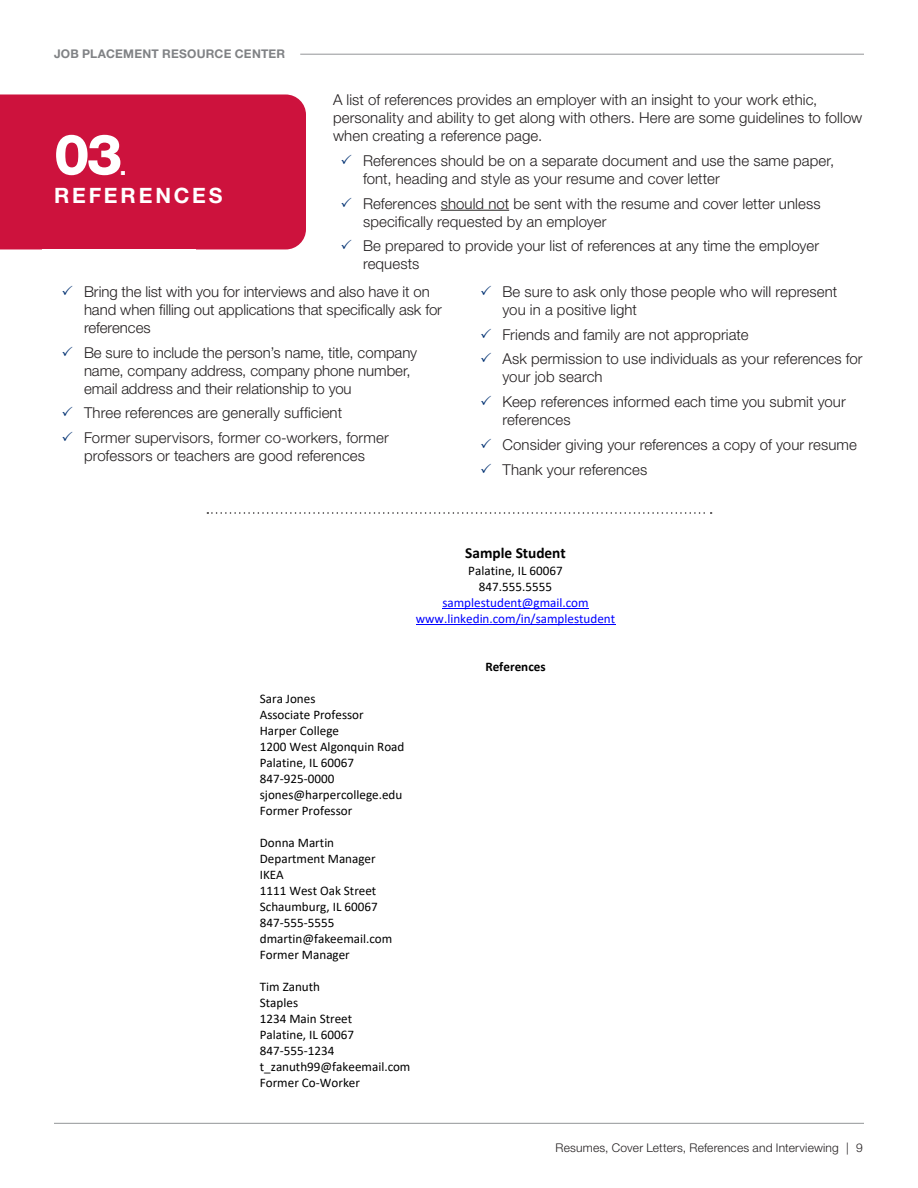
<style>
.page{position:relative;width:918px;height:1188px;background:#fff}
.page>*{position:absolute;margin:0;border:0;box-sizing:border-box;transform-origin:0 0}
.t1{font:800 56.55px "Helvetica Neue LT Std";color:#fff}
.t2{font:700 21.15px/28.2px "Helvetica Neue LT Std";letter-spacing:.13em;color:#fff}
.t3{font:700 15.3px "Calibri";color:#000}
.t4{font:300 15px/18px "Helvetica Neue LT Std";letter-spacing:.005em;color:#231f20}
.t5{font:13.05px/16px "Calibri";color:#000}
.t6{font:13.05px/16px "Calibri";color:#00f;text-align:center}
.t7{font:700 13.05px "Calibri";color:#000}
.t8{font:300 12px "Helvetica Neue LT Std";letter-spacing:.015em;color:#231f20}
.t9{font:700 12px "Helvetica Neue LT Std";letter-spacing:.015em;color:#808285}
.s1{color:#053474}
.s2{font-weight:800}
.s3{color:#000}
</style>
<div class="page">
<div style="left:0;top:94px;width:306px;height:155px;background:#cd123d"></div>
<hr style="left:442px;top:608px;width:147px;height:1px;background:#00f">
<hr style="left:416px;top:624px;width:199px;height:1px;background:#00f">
<hr style="left:54px;top:1123px;width:810px;height:1px;background:#939598">
<hr style="left:300px;top:54px;width:564px;height:1px;background:#939598">
<hr style="left:441px;top:210px;width:68px;height:1px;background:#231f20">
<svg style="left:207px;top:512px;width:505px;height:2px"></svg>
<p class="t9" style="left:54px;top:47px;width:233px">JOB PLACEMENT RESOURCE CENTER</p>
<p class="t4" style="left:333px;top:91px;width:531px">A list of references provides an employer with an insight to your work ethic, personality and ability to get along with others. Here are some guidelines to follow when creating a reference page.</p>
<p class="t4" style="left:363px;top:151px;width:473px;text-indent:-22px"><span class="s1">✓</span> References should be on a separate document and use the same paper, font, heading and style as your resume and cover letter</p>
<p class="t4" style="left:363px;top:194px;width:459px;text-indent:-22px"><span class="s1">✓</span> References should not be sent with the resume and cover letter unless specifically requested by an employer</p>
<p class="t4" style="left:363px;top:237px;width:458px;text-indent:-22px"><span class="s1">✓</span> Be prepared to provide your list of references at any time the employer requests</p>
<p class="t4" style="left:84px;top:282px;width:360px;text-indent:-22px"><span class="s1">✓</span> Bring the list with you for interviews and also have it on hand when filling out applications that specifically ask for references</p>
<p class="t4" style="left:84px;top:343px;width:335px;text-indent:-22px"><span class="s1">✓</span> Be sure to include the person’s name, title, company name, company address, company phone number, email address and their relationship to you</p>
<p class="t4" style="left:62px;top:404px;width:282px"><span class="s1">✓</span> Three references are generally sufficient</p>
<p class="t4" style="left:62px;top:429px;width:329px;text-align:center"><span class="s1">✓</span> Former supervisors, former co-workers, former professors or teachers are good references</p>
<p class="t1" style="left:54px;top:121px;width:70px">03</p>
<p class="t2" style="left:54px;top:153px;width:170px;text-indent:66px"><span class="s2">.<br></span>REFERENCES</p>
<p class="t4" style="left:502px;top:282px;width:336px;text-indent:-22px"><span class="s1">✓</span> Be sure to ask only those people who will represent you in a positive light</p>
<p class="t4" style="left:480px;top:325px;width:270px"><span class="s1">✓</span> Friends and family are not appropriate</p>
<p class="t4" style="left:502px;top:350px;width:362px;text-indent:-22px"><span class="s1">✓</span> Ask permission to use individuals as your references for your job search</p>
<p class="t4" style="left:502px;top:393px;width:345px;text-indent:-22px"><span class="s1">✓</span> Keep references informed each time you submit your references</p>
<p class="t4" style="left:480px;top:435px;width:378px"><span class="s1">✓</span> Consider giving your references a copy of your resume</p>
<p class="t4" style="left:480px;top:460px;width:169px"><span class="s1">✓</span> Thank your references</p>
<p class="t3" style="left:465px;top:542px;width:102px">Sample Student</p>
<p class="t6" style="left:416px;top:562px;width:201px"><span class="s3">Palatine, IL 60067<br>847.555.5555 </span>samplestudent@gmail.com www.linkedin.com/in/samplestudent</p>
<p class="t7" style="left:485px;top:657px;width:62px">References</p>
<p class="t5" style="left:260px;top:690px;width:146px">Sara Jones<br>Associate Professor<br>Harper College<br>1200 West Algonquin Road<br>Palatine, IL 60067<br>847-925-0000 sjones@harpercollege.edu<br>Former Professor</p>
<p class="t5" style="left:260px;top:834px;width:134px">Donna Martin<br>Department Manager<br>IKEA<br>1111 West Oak Street<br>Schaumburg, IL 60067<br>847-555-5555 dmartin@fakeemail.com<br>Former Manager</p>
<p class="t5" style="left:260px;top:978px;width:152px">Tim Zanuth<br>Staples<br>1234 Main Street<br>Palatine, IL 60067<br>847-555-1234 t_zanuth99@fakeemail.com<br>Former Co-Worker</p>
<p class="t8" style="left:556px;top:1140px;width:309px">Resumes, Cover Letters, References and Interviewing | 9</p>
</div>
